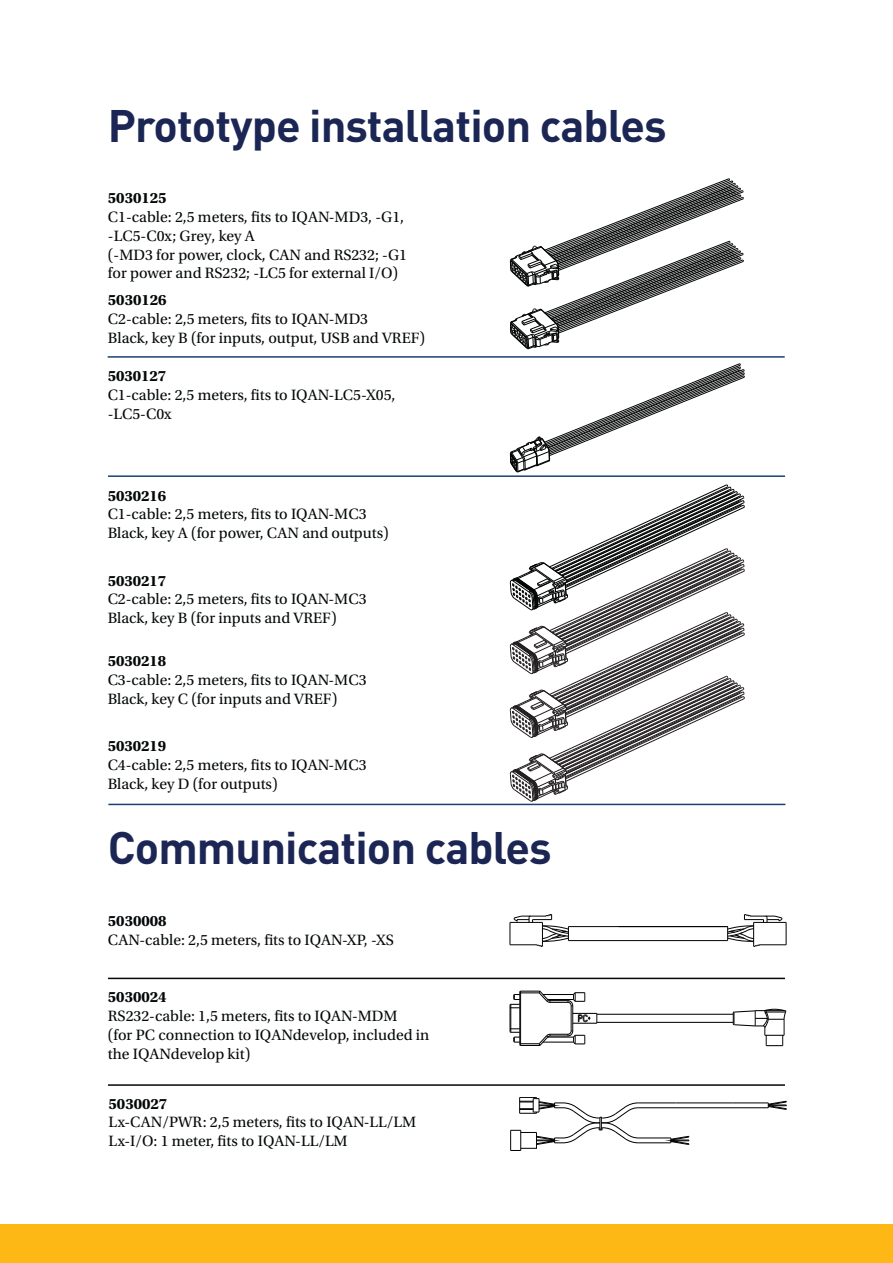
<style>
.page{position:relative;width:893px;height:1263px;background:#fff}
.page>*{position:absolute;margin:0;border:0;box-sizing:border-box;transform-origin:0 0}
.t1{font:700 45px "DINOT";letter-spacing:-.02em;color:#1b2654}
.t2{font:15.75px/18.9px "Utopia Std";color:#040809}
.t3{font:700 15.75px "Utopia Std";color:#040809}
</style>
<div class="page">
<div style="left:0;top:1225px;width:893px;height:38px;background:#fdb816"></div>
<hr style="left:108px;top:475px;width:677px;height:2px;background:#194071">
<svg style="left:510px;top:178px;width:234px;height:171px"></svg>
<hr style="left:733px;top:1103px;width:35px;height:1px;background:#010202">
<svg style="left:743px;top:1100px;width:44px;height:10px"></svg>
<hr style="left:687px;top:1107px;width:56px;height:1px;background:#010202">
<hr style="left:677px;top:1103px;width:56px;height:1px;background:#010202">
<svg style="left:510px;top:1097px;width:180px;height:54px"></svg>
<hr style="left:568px;top:940px;width:160px;height:1px;background:#010202">
<hr style="left:568px;top:926px;width:160px;height:1px;background:#010202">
<svg style="left:727px;top:914px;width:60px;height:33px"></svg>
<svg style="left:510px;top:914px;width:59px;height:33px"></svg>
<hr style="left:108px;top:978px;width:677px;height:1px;background:#040809">
<hr style="left:108px;top:1084px;width:677px;height:2px;background:#040809">
<hr style="left:597px;top:1022px;width:136px;height:1px;background:#010202">
<hr style="left:597px;top:1014px;width:136px;height:1px;background:#010202">
<svg style="left:509px;top:990px;width:88px;height:56px"></svg>
<svg style="left:732px;top:1009px;width:54px;height:37px"></svg>
<svg style="left:510px;top:363px;width:235px;height:110px"></svg>
<hr style="left:108px;top:804px;width:677px;height:1px;background:#194071">
<hr style="left:108px;top:356px;width:677px;height:2px;background:#194071">
<svg style="left:510px;top:485px;width:235px;height:316px"></svg>
<h1 class="t1" style="left:108px;top:110px;width:560px">Prototype installation cables</h1>
<p class="t3" style="left:108px;top:192px;width:60px">5030125</p>
<p class="t2" style="left:108px;top:209px;width:301px">C1-cable: 2,5 meters, fits to IQAN-MD3, -G1, -LC5-C0x; Grey, key A<br>(-MD3 for power, clock, CAN and RS232; -G1 for power and RS232; -LC5 for external I/O)</p>
<p class="t3" style="left:108px;top:294px;width:60px">5030126</p>
<p class="t2" style="left:108px;top:311px;width:319px">C2-cable: 2,5 meters, fits to IQAN-MD3<br>Black, key B (for inputs, output, USB and VREF)</p>
<p class="t3" style="left:108px;top:370px;width:60px">5030127</p>
<p class="t2" style="left:108px;top:387px;width:289px">C1-cable: 2,5 meters, fits to IQAN-LC5-X05, -LC5-C0x</p>
<p class="t3" style="left:108px;top:489px;width:60px">5030216</p>
<p class="t2" style="left:108px;top:506px;width:283px">C1-cable: 2,5 meters, fits to IQAN-MC3<br>Black, key A (for power, CAN and outputs)</p>
<p class="t3" style="left:108px;top:574px;width:60px">5030217</p>
<p class="t2" style="left:108px;top:591px;width:260px">C2-cable: 2,5 meters, fits to IQAN-MC3<br>Black, key B (for inputs and VREF)</p>
<p class="t3" style="left:108px;top:655px;width:60px">5030218</p>
<p class="t2" style="left:108px;top:672px;width:260px">C3-cable: 2,5 meters, fits to IQAN-MC3<br>Black, key C (for inputs and VREF)</p>
<p class="t3" style="left:108px;top:740px;width:60px">5030219</p>
<p class="t2" style="left:108px;top:757px;width:260px">C4-cable: 2,5 meters, fits to IQAN-MC3<br>Black, key D (for outputs)</p>
<h1 class="t1" style="left:108px;top:831px;width:445px">Communication cables</h1>
<p class="t3" style="left:108px;top:914px;width:60px">5030008</p>
<p class="t2" style="left:108px;top:931px;width:288px">CAN-cable: 2,5 meters, fits to IQAN-XP, -XS</p>
<p class="t3" style="left:108px;top:991px;width:60px">5030024</p>
<p class="t2" style="left:108px;top:1008px;width:323px">RS232-cable: 1,5 meters, fits to IQAN-MDM<br>(for PC connection to IQANdevelop, included in the IQANdevelop kit)</p>
<p class="t3" style="left:109px;top:1097px;width:60px">5030027</p>
<p class="t2" style="left:109px;top:1114px;width:309px">Lx-CAN/PWR: 2,5 meters, fits to IQAN-LL/LM<br>Lx-I/O: 1 meter, fits to IQAN-LL/LM</p>
</div>
